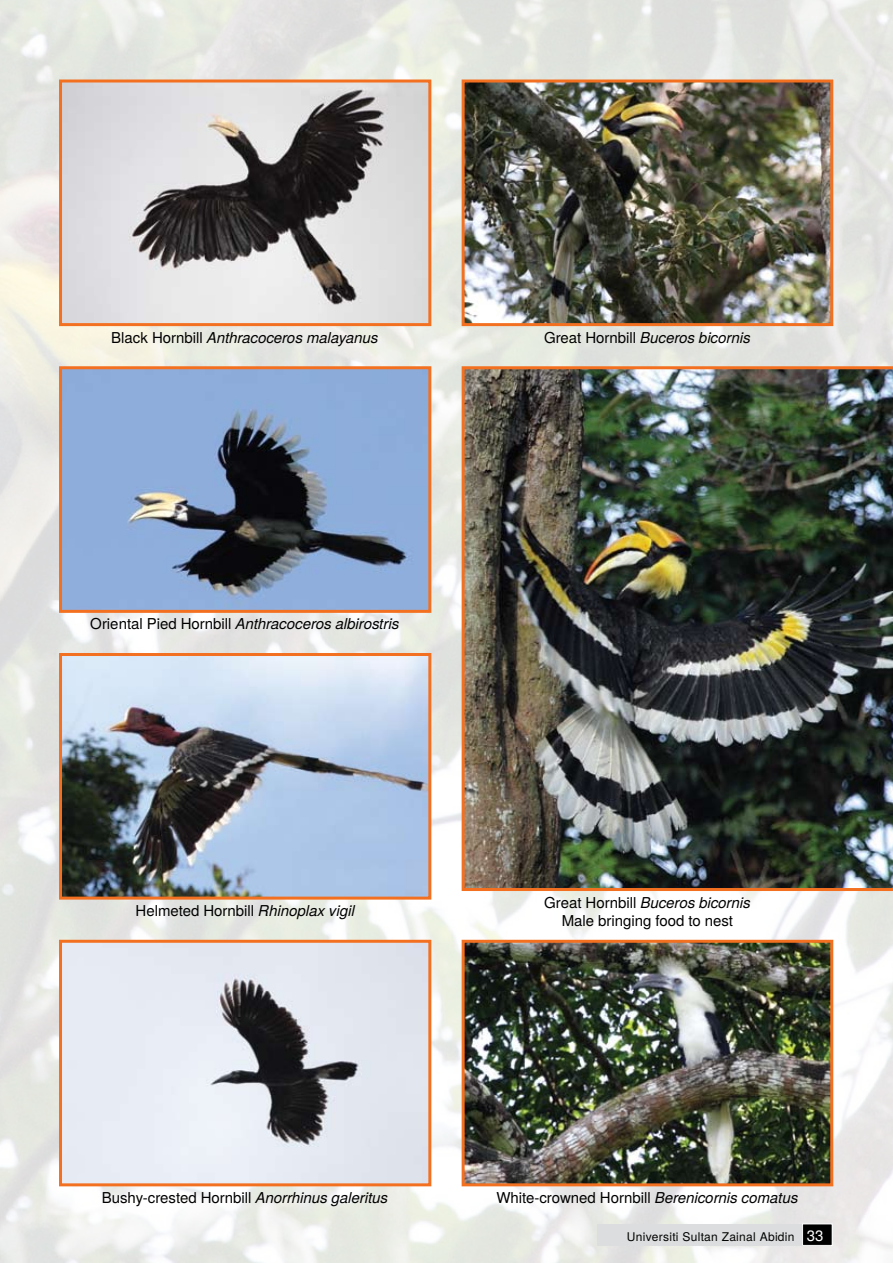
<style>
.page{position:relative;width:893px;height:1263px;background:#fff}
.page>*{position:absolute;margin:0;border:0;box-sizing:border-box;transform-origin:0 0}
.t1{font:15px/18px "Te X Gyre Heros";color:#000;text-align:center}
.t2{font:italic 15px "Te X Gyre Heros";color:#000}
.t3{font:12px "Te X Gyre Heros";letter-spacing:.025em;color:#000}
.s1{font-style:normal}
.s2{font-style:italic}
.s3{font-size:15px;color:#fff}
</style>
<div class="page">
<img style="left:0;top:0;width:893px;height:1263px">
<img style="left:63px;top:944px;width:364px;height:238px">
<div style="left:59px;top:940px;width:372px;height:246px;border:3px solid #f37021"></div>
<img style="left:63px;top:84px;width:364px;height:238px">
<div style="left:59px;top:80px;width:372px;height:246px;border:3px solid #f37021"></div>
<img style="left:63px;top:370px;width:364px;height:239px">
<div style="left:59px;top:366px;width:372px;height:247px;border:3px solid #f37021"></div>
<img style="left:63px;top:657px;width:364px;height:238px">
<div style="left:59px;top:653px;width:372px;height:246px;border:3px solid #f37021"></div>
<img style="left:466px;top:944px;width:363px;height:238px">
<div style="left:462px;top:940px;width:371px;height:246px;border:3px solid #f37021"></div>
<img style="left:462px;top:366px;width:431px;height:525px">
<img style="left:466px;top:84px;width:363px;height:238px">
<div style="left:462px;top:80px;width:371px;height:246px;border:3px solid #f37021"></div>
<div style="left:597px;top:1224px;width:235px;height:21px;background:#dcddde"></div>
<div style="left:802px;top:1224px;width:30px;height:21px;background:#000"></div>
<p class="t2" style="left:111px;top:326px;width:268px"><span class="s1">Black Hornbill</span> Anthracoceros malayanus</p>
<p class="t2" style="left:544px;top:326px;width:208px"><span class="s1">Great Hornbill</span> Buceros bicornis</p>
<p class="t2" style="left:90px;top:612px;width:310px"><span class="s1">Oriental Pied Hornbill</span> Anthracoceros albirostris</p>
<p class="t1" style="left:136px;top:901px;width:221px">Helmeted Hornbill <span class="s2">Rhinoplax vigil</span></p>
<p class="t1" style="left:102px;top:1187px;width:288px">Bushy-crested Hornbill <span class="s2">Anorrhinus galeritus</span></p>
<p class="t1" style="left:544px;top:893px;width:208px">Great Hornbill <span class="s2">Buceros bicornis<br></span>Male bringing food to nest</p>
<p class="t1" style="left:496px;top:1187px;width:303px">White-crowned Hornbill <span class="s2">Berenicornis comatus</span></p>
<p class="t3" style="left:627px;top:1227px;width:198px">Universiti Sultan Zainal Abidin <span class="s3">33</span></p>
</div>
